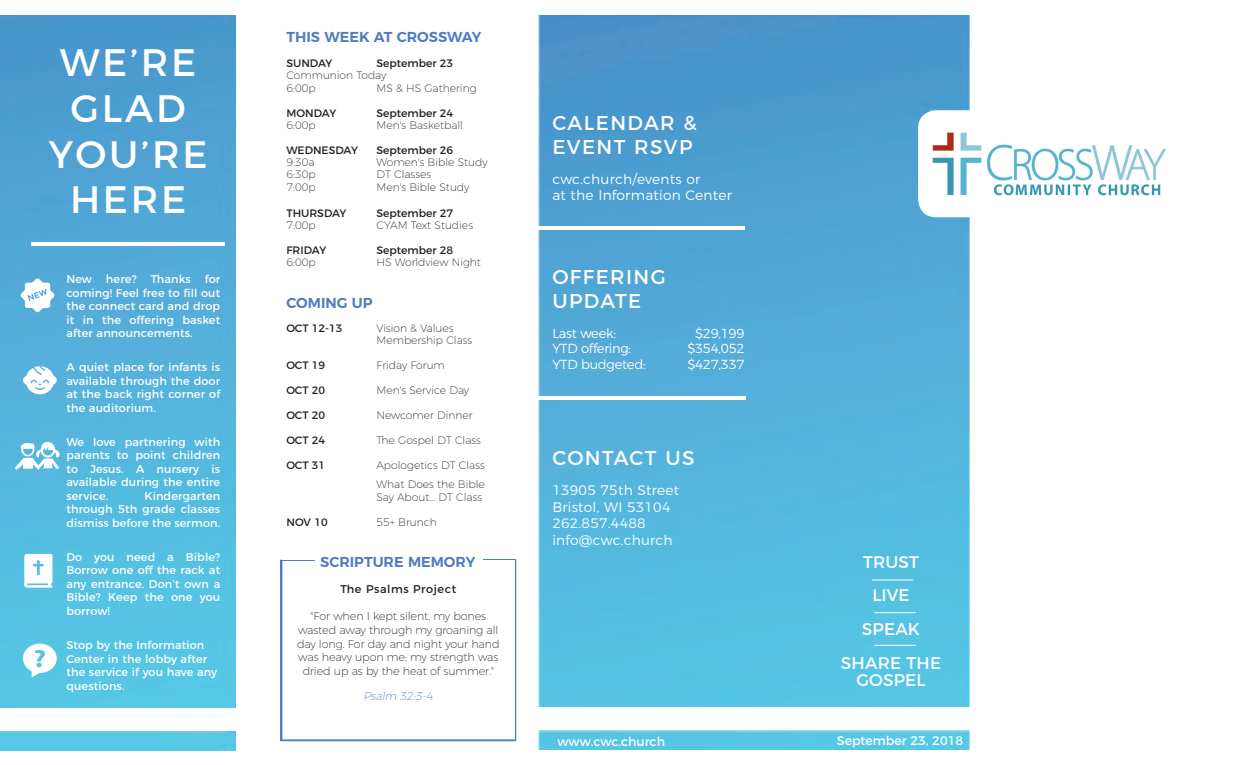
<style>
.page{position:relative;width:1260px;height:765px;background:#fff}
.page>*{position:absolute;margin:0;border:0;box-sizing:border-box;transform-origin:0 0}
.t1{font:38.25px "Montserrat";letter-spacing:.07em;color:#fff}
.t2{font:20px "Montserrat";letter-spacing:.07em;color:#fff}
.t3{font:16.88px/16.9px "Montserrat";letter-spacing:.01em;color:#fff;text-align:center}
.t4{font:600 14.38px "Montserrat";color:#507dbf}
.t5{font:300 13.75px/16.5px "Montserrat";letter-spacing:.02em;color:#fff}
.t6{font:300 13.12px "Montserrat";letter-spacing:-.02em;color:#fff}
.t7{font:12.5px "Montserrat";color:#fff}
.t8{font:11.25px/13.5px "Montserrat";letter-spacing:.01em;color:#fff;text-align:justify}
.t9{font:200 11.25px/13.8px "Montserrat";letter-spacing:-.01em;color:#231f20;text-align:center}
.t10{font:11.25px "Montserrat";letter-spacing:.05em;color:#231f20}
.t11{font:200 11.25px "Montserrat";color:#507dbf}
.t12{font:200 10.75px/12.5px "Montserrat";color:#231f20}
.t13{font:10.75px "Montserrat";color:#231f20}
</style>
<div class="page">
<img style="left:280px;top:11px;width:690px;height:739px">
<img style="left:0;top:15px;width:236px;height:736px">
<hr style="left:872px;top:580px;width:41px;height:1px;background:#fff">
<hr style="left:874px;top:612px;width:42px;height:1px;background:#fff">
<hr style="left:874px;top:645px;width:42px;height:1px;background:#fff">
<hr style="left:529px;top:226px;width:216px;height:4px;background:#fff">
<hr style="left:530px;top:396px;width:215px;height:4px;background:#fff">
<div style="left:281px;top:740px;width:235px;height:1px;border:1px solid #507dbf"></div>
<hr style="left:282px;top:560px;width:33px;height:1px;background:#507dbf">
<div style="left:281px;top:560px;width:1px;height:181px;border:1px solid #507dbf"></div>
<hr style="left:516px;top:560px;width:1px;height:180px;background:#507dbf">
<div style="left:515px;top:560px;width:1px;height:181px;border:1px solid #507dbf"></div>
<hr style="left:31px;top:242px;width:194px;height:4px;background:#fff">
<svg style="left:20px;top:278px;width:35px;height:34px"></svg>
<svg style="left:23px;top:644px;width:34px;height:33px"></svg>
<svg style="left:15px;top:442px;width:47px;height:28px"></svg>
<svg style="left:23px;top:366px;width:34px;height:28px"></svg>
<svg style="left:24px;top:554px;width:28px;height:34px"></svg>
<div style="left:918px;top:110px;width:233px;height:107px;background:#fff;border-radius:18px"></div>
<div style="left:0;top:709px;width:245px;height:22px;background:#fff"></div>
<div style="left:539px;top:708px;width:443px;height:22px;background:#fff"></div>
<div style="left:539px;top:0;width:433px;height:15px;background:#fff"></div>
<img style="left:932px;top:132px;width:234px;height:64px">
<hr style="left:483px;top:559px;width:33px;height:1px;background:#507dbf">
<p class="t1" style="left:60px;top:32px;width:138px">WE’RE</p>
<p class="t1" style="left:71px;top:77px;width:117px">GLAD</p>
<p class="t1" style="left:49px;top:123px;width:160px">YOU’RE</p>
<p class="t1" style="left:70px;top:169px;width:118px">HERE</p>
<p class="t8" style="left:66px;top:272px;width:155px">New here? Thanks for coming! Feel free to fill out the connect card and drop it in the offering basket after announcements.</p>
<p class="t8" style="left:66px;top:360px;width:155px">A quiet place for infants is available through the door at the back right corner of the auditorium.</p>
<p class="t8" style="left:66px;top:434px;width:155px">We love partnering with parents to point children to Jesus. A nursery is available during the entire service.</p>
<p class="t8" style="left:66px;top:488px;width:155px;text-indent:78px">Kindergarten through 5th grade classes dismiss before the sermon.</p>
<p class="t8" style="left:66px;top:549px;width:155px">Do you need a Bible?<br>Borrow one off the rack at any entrance. Don’t own a Bible? Keep the one you borrow!</p>
<p class="t8" style="left:66px;top:637px;width:152px;text-align:left">Stop by the Information<br>Center in the lobby after the service if you have any questions.</p>
<p class="t4" style="left:286px;top:25px;width:197px">THIS WEEK AT CROSSWAY</p>
<p class="t13" style="left:286px;top:54px;width:48px">SUNDAY</p>
<p class="t13" style="left:376px;top:54px;width:78px">September 23</p>
<p class="t12" style="left:286px;top:68px;width:101px">Communion Today</p>
<p class="t12" style="left:286px;top:81px;width:31px">6:00p</p>
<p class="t12" style="left:376px;top:81px;width:102px">MS &amp; HS Gathering</p>
<p class="t13" style="left:286px;top:104px;width:51px">MONDAY</p>
<p class="t13" style="left:376px;top:104px;width:78px">September 24</p>
<p class="t12" style="left:286px;top:118px;width:31px">6:00p</p>
<p class="t12" style="left:376px;top:118px;width:88px">Men's Basketball</p>
<p class="t13" style="left:286px;top:142px;width:73px">WEDNESDAY</p>
<p class="t13" style="left:376px;top:142px;width:78px">September 26</p>
<p class="t12" style="left:286px;top:155px;width:30px">9:30a</p>
<p class="t12" style="left:376px;top:155px;width:113px">Women's Bible Study</p>
<p class="t12" style="left:286px;top:167px;width:31px">6:30p</p>
<p class="t12" style="left:376px;top:167px;width:56px">DT Classes</p>
<p class="t12" style="left:286px;top:180px;width:31px">7:00p</p>
<p class="t12" style="left:376px;top:180px;width:94px">Men's Bible Study</p>
<p class="t13" style="left:286px;top:204px;width:62px">THURSDAY</p>
<p class="t13" style="left:376px;top:204px;width:78px">September 27</p>
<p class="t12" style="left:286px;top:218px;width:31px">7:00p</p>
<p class="t12" style="left:376px;top:218px;width:98px">CYAM Text Studies</p>
<p class="t13" style="left:286px;top:242px;width:41px">FRIDAY</p>
<p class="t13" style="left:376px;top:242px;width:78px">September 28</p>
<p class="t12" style="left:286px;top:255px;width:31px">6:00p</p>
<p class="t12" style="left:376px;top:255px;width:106px">HS Worldview Night</p>
<p class="t4" style="left:286px;top:291px;width:88px">COMING UP</p>
<p class="t13" style="left:286px;top:319px;width:58px">OCT 12-13</p>
<p class="t12" style="left:376px;top:321px;width:79px">Vision &amp; Values</p>
<p class="t12" style="left:376px;top:333px;width:97px">Membership Class</p>
<p class="t13" style="left:286px;top:357px;width:40px">OCT 19</p>
<p class="t12" style="left:376px;top:358px;width:70px">Friday Forum</p>
<p class="t13" style="left:286px;top:382px;width:40px">OCT 20</p>
<p class="t12" style="left:376px;top:383px;width:94px">Men's Service Day</p>
<p class="t13" style="left:286px;top:407px;width:40px">OCT 20</p>
<p class="t12" style="left:376px;top:408px;width:98px">Newcomer Dinner</p>
<p class="t13" style="left:286px;top:432px;width:40px">OCT 24</p>
<p class="t12" style="left:376px;top:433px;width:106px">The Gospel DT Class</p>
<p class="t13" style="left:286px;top:457px;width:40px">OCT 31</p>
<p class="t12" style="left:376px;top:458px;width:110px">Apologetics DT Class</p>
<p class="t12" style="left:376px;top:477px;width:110px">What Does the Bible<br>Say About... DT Class</p>
<p class="t13" style="left:286px;top:513px;width:43px">NOV 10</p>
<p class="t12" style="left:376px;top:515px;width:62px">55+ Brunch</p>
<p class="t4" style="left:320px;top:550px;width:157px">SCRIPTURE MEMORY</p>
<p class="t10" style="left:340px;top:580px;width:117px">The Psalms Project</p>
<p class="t9" style="left:297px;top:608px;width:204px">"For when I kept silent, my bones wasted away through my groaning all day long. For day and night your hand was heavy upon me; my strength was dried up as by the heat of summer."</p>
<p class="t11" style="left:364px;top:688px;width:73px">Psalm 32:3-4</p>
<p class="t2" style="left:552px;top:107px;width:146px">CALENDAR &amp;</p>
<p class="t2" style="left:552px;top:131px;width:142px">EVENT RSVP</p>
<p class="t5" style="left:552px;top:169px;width:181px">cwc.church/events or<br>at the Information Center</p>
<p class="t2" style="left:552px;top:261px;width:115px">OFFERING</p>
<p class="t2" style="left:552px;top:285px;width:90px">UPDATE</p>
<p class="t6" style="left:552px;top:323px;width:65px">Last week:</p>
<p class="t6" style="left:695px;top:323px;width:51px">$29,199</p>
<p class="t6" style="left:552px;top:338px;width:80px">YTD offering:</p>
<p class="t6" style="left:687px;top:338px;width:59px">$354,052</p>
<p class="t6" style="left:552px;top:354px;width:95px">YTD budgeted:</p>
<p class="t6" style="left:687px;top:354px;width:59px">$427,337</p>
<p class="t2" style="left:552px;top:442px;width:144px">CONTACT US</p>
<p class="t5" style="left:552px;top:481px;width:128px">13905 75th Street</p>
<p class="t5" style="left:552px;top:497px;width:120px">Bristol, WI 53104</p>
<p class="t5" style="left:552px;top:514px;width:95px">262.857.4488</p>
<p class="t5" style="left:552px;top:530px;width:122px">info@cwc.church</p>
<p class="t7" style="left:557px;top:731px;width:109px">www.cwc.church</p>
<p class="t3" style="left:863px;top:552px;width:57px">TRUST</p>
<p class="t3" style="left:872px;top:586px;width:39px">LIVE</p>
<p class="t3" style="left:862px;top:619px;width:60px">SPEAK</p>
<p class="t3" style="left:841px;top:653px;width:102px">SHARE THE<br>GOSPEL</p>
<p class="t7" style="left:837px;top:731px;width:128px">September 23, 2018</p>
</div>
